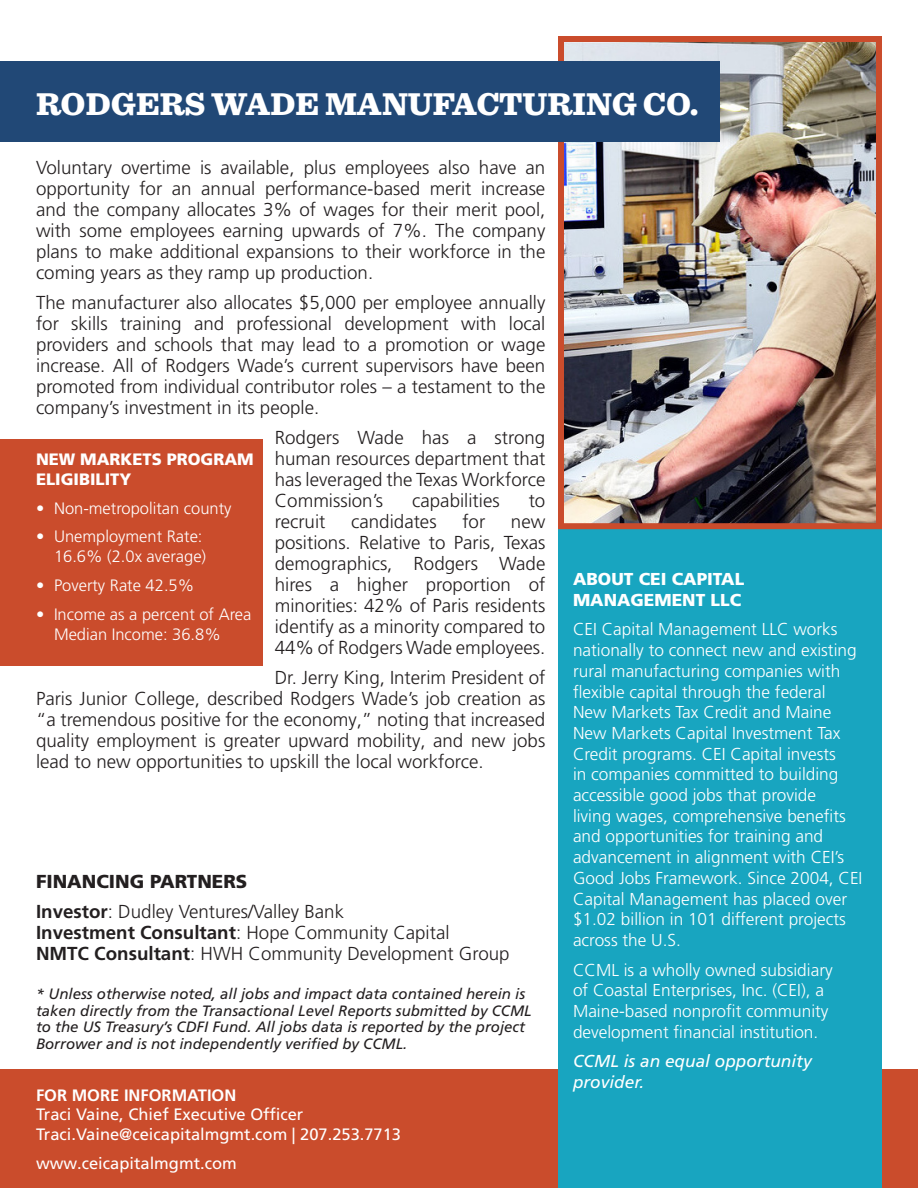
<style>
.page{position:relative;width:918px;height:1188px;background:#fff}
.page>*{position:absolute;margin:0;border:0;box-sizing:border-box;transform-origin:0 0}
.t1{font:900 33px "Sentinel";color:#fff}
.t2{font:300 18.75px/21px "Frutiger LT Pro";color:#231f20;text-align:justify}
.t3{font:900 18.75px "Frutiger LT Pro";color:#231f20}
.t4{font:300 17.25px/20.7px "Frutiger LT Pro";color:#fff}
.t5{font:italic 17.25px/20.7px "Frutiger LT Pro";color:#fff}
.t6{font:900 17.25px/20.7px "Frutiger LT Pro";color:#fff}
.t7{font:300 16.5px/19.8px "Frutiger LT Pro";color:#fff;text-align:right}
.t8{font:16.5px "Frutiger LT Pro";color:#fff}
.t9{font:900 16.5px/19.8px "Frutiger LT Pro";color:#fff}
.t10{font:700 16.5px "Frutiger LT Pro";color:#fff}
.t11{font:italic 15px/16.5px "Frutiger LT Pro";color:#231f20}
.s1{font-weight:700}
</style>
<div class="page">
<div style="left:0;top:1069px;width:918px;height:119px;background:#ca4c2c"></div>
<div style="left:558px;top:527px;width:324px;height:661px;background:#18a5c0"></div>
<img style="left:565px;top:43px;width:310px;height:479px">
<div style="left:558px;top:36px;width:324px;height:493px;border:6px solid #ca4c2c"></div>
<div style="left:0;top:61px;width:720px;height:81px;background:#214876"></div>
<div style="left:0;top:439px;width:263px;height:227px;background:#ca4c2c"></div>
<p class="t1" style="left:36px;top:78px;width:664px">RODGERS WADE MANUFACTURING CO.</p>
<p class="t2" style="left:36px;top:157px;width:511px">Voluntary overtime is available, plus employees also have an opportunity for an annual performance-based merit increase and the company allocates 3% of wages for their merit pool, with some employees earning upwards of 7%. The company plans to make additional expansions to their workforce in the coming years as they ramp up production.</p>
<p class="t2" style="left:36px;top:292px;width:511px">The manufacturer also allocates $5,000 per employee annually for skills training and professional development with local providers and schools that may lead to a promotion or wage increase. All of Rodgers Wade’s current supervisors have been promoted from individual contributor roles – a testament to the company’s investment in its people.</p>
<p class="t2" style="left:275px;top:427px;width:272px">Rodgers Wade has a strong human resources department that has leveraged the Texas Workforce Commission’s</p>
<p class="t9" style="left:36px;top:449px;width:219px">NEW MARKETS PROGRAM<br>ELIGIBILITY</p>
<p class="t7" style="left:36px;top:498px;width:197px">• Non-metropolitan county</p>
<p class="t7" style="left:36px;top:527px;width:172px">• Unemployment Rate:<br>16.6% (2.0x average)</p>
<p class="t7" style="left:36px;top:576px;width:160px">• Poverty Rate 42.5%</p>
<p class="t7" style="left:54px;top:604px;width:199px;text-align:left;text-indent:-18px">• Income as a percent of Area<br>Median Income: 36.8%</p>
<p class="t2" style="left:412px;top:490px;width:89px">capabilities</p>
<p class="t2" style="left:529px;top:490px;width:18px">to</p>
<p class="t2" style="left:275px;top:511px;width:52px">recruit</p>
<p class="t2" style="left:351px;top:511px;width:87px">candidates</p>
<p class="t2" style="left:462px;top:511px;width:24px">for</p>
<p class="t2" style="left:275px;top:511px;width:272px;text-indent:236px">new positions. Relative to Paris, Texas demographics, Rodgers Wade hires a higher proportion of minorities: 42% of Paris residents identify as a minority compared to 44% of Rodgers Wade employees.</p>
<p class="t2" style="left:36px;top:667px;width:511px;text-indent:239px">Dr. Jerry King, Interim President of Paris Junior College, described Rodgers Wade’s job creation as “a tremendous positive for the economy,” noting that increased quality employment is greater upward mobility, and new jobs lead to new opportunities to upskill the local workforce.</p>
<p class="t3" style="left:36px;top:870px;width:213px">FINANCING PARTNERS</p>
<p class="t2" style="left:36px;top:901px;width:310px"><span class="s1">Investor</span>: Dudley Ventures/Valley Bank</p>
<p class="t2" style="left:36px;top:922px;width:415px"><span class="s1">Investment Consultant</span>: Hope Community Capital</p>
<p class="t2" style="left:36px;top:943px;width:475px"><span class="s1">NMTC Consultant</span>: HWH Community Development Group</p>
<p class="t11" style="left:36px;top:986px;width:497px">* Unless otherwise noted, all jobs and impact data contained herein is taken directly from the Transactional Level Reports submitted by CCML to the US Treasury’s CDFI Fund. All jobs data is reported by the project Borrower and is not independently verified by CCML.</p>
<p class="t10" style="left:36px;top:1085px;width:202px">FOR MORE INFORMATION</p>
<p class="t8" style="left:36px;top:1105px;width:269px">Traci Vaine, Chief Executive Officer</p>
<p class="t8" style="left:36px;top:1125px;width:367px">Traci.Vaine@ceicapitalmgmt.com | 207.253.7713</p>
<p class="t8" style="left:36px;top:1154px;width:202px">www.ceicapitalmgmt.com</p>
<p class="t6" style="left:573px;top:569px;width:173px">ABOUT CEI CAPITAL<br>MANAGEMENT LLC</p>
<p class="t4" style="left:573px;top:619px;width:291px">CEI Capital Management LLC works nationally to connect new and existing rural manufacturing companies with flexible capital through the federal New Markets Tax Credit and Maine New Markets Capital Investment Tax Credit programs. CEI Capital invests<br>in companies committed to building accessible good jobs that provide<br>living wages, comprehensive benefits and opportunities for training and advancement in alignment with CEI’s Good Jobs Framework. Since 2004, CEI Capital Management has placed over $1.02 billion in 101 different projects across the U.S.</p>
<p class="t4" style="left:573px;top:959px;width:261px">CCML is a wholly owned subsidiary of Coastal Enterprises, Inc. (CEI), a Maine-based nonprofit community development financial institution.</p>
<p class="t5" style="left:573px;top:1051px;width:240px">CCML is an equal opportunity provider.</p>
</div>
